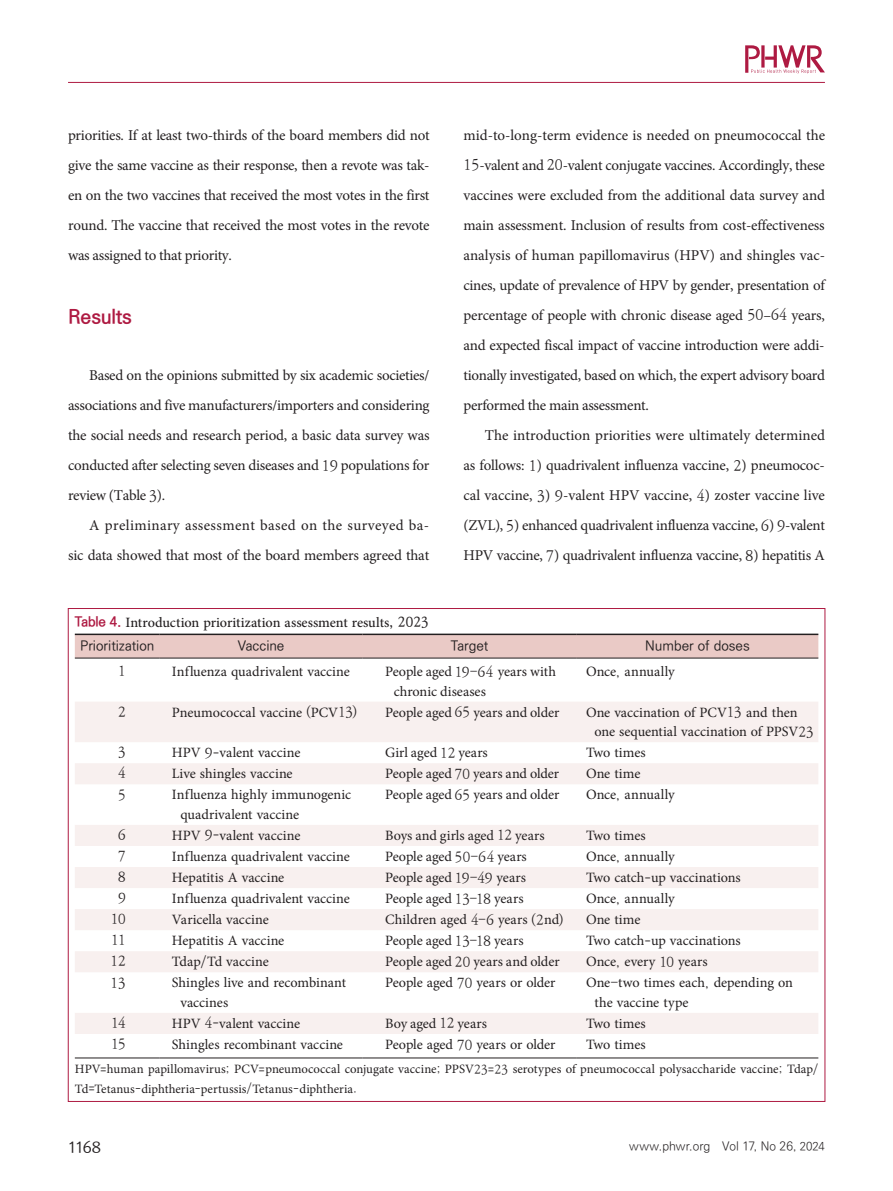
<style>
.page{position:relative;width:893px;height:1191px;background:#fff}
.page>*{position:absolute;margin:0;border:0;box-sizing:border-box;transform-origin:0 0}
.t1{font:700 19.5px "Ko Pub World Dotum";letter-spacing:-.015em;color:#ae1a42}
.t2{font:15px/30px "Minion Pro";letter-spacing:-.02em;color:#231f20;text-align:justify}
.t3{font:15px "Rix M Go PM";color:#231f20}
.t4{font:14.25px/19.5px "Minion Pro";color:#231f20}
.t5{font:500 14.25px "Minion Pro";letter-spacing:-.01em;color:#231f20}
.t6{font:500 13.5px "Ko Pub World Dotum";color:#231f20}
.t7{font:300 13.5px "Ko Pub World Batang";letter-spacing:-.045em;color:#231f20}
.t8{font:12.75px/19.5px "Minion Pro";color:#231f20}
.t9{font:300 12px "Ko Pub World Dotum";letter-spacing:.005em;color:#231f20}
.s1{font-family:"Ko Pub World Batang";font-weight:300;font-size:14.25px}
.s2{font-family:"Ko Pub World Dotum";font-weight:700;font-size:13.5px;color:#ae1a42}
.s3{font-family:"Ko Pub World Batang";font-size:13.5px}
.s4{font-family:"Ko Pub World Batang";font-weight:300;font-size:13.5px}
.s5{font-family:"Ko Pub World Batang";font-weight:300;font-size:12px}
.s6{font-size:11.25px}
</style>
<div class="page">
<hr style="left:68px;top:82px;width:757px;height:1px;background:#ae1a42">
<svg style="left:745px;top:45px;width:80px;height:28px"></svg>
<div style="left:75px;top:635px;width:743px;height:22px;background:#eacac6"></div>
<svg style="left:75px;top:702px;width:743px;height:332px;fill:#faf6f5"></svg>
<hr style="left:75px;top:633px;width:85px;height:2px;background:#231f20">
<hr style="left:160px;top:633px;width:202px;height:2px;background:#231f20">
<hr style="left:362px;top:633px;width:215px;height:2px;background:#231f20">
<hr style="left:577px;top:633px;width:241px;height:2px;background:#231f20">
<hr style="left:75px;top:657px;width:85px;height:1px;background:#231f20">
<hr style="left:160px;top:657px;width:202px;height:1px;background:#231f20">
<hr style="left:362px;top:657px;width:215px;height:1px;background:#231f20">
<hr style="left:577px;top:657px;width:241px;height:1px;background:#231f20">
<hr style="left:75px;top:1057px;width:85px;height:1px;background:#231f20">
<hr style="left:160px;top:1057px;width:202px;height:1px;background:#231f20">
<hr style="left:362px;top:1057px;width:215px;height:1px;background:#231f20">
<hr style="left:577px;top:1057px;width:241px;height:1px;background:#231f20">
<p class="t2" style="left:68px;top:120px;width:363px">priorities. If at least two-thirds of the board members did not give the same vaccine as their response, then a revote was tak&shy;en on the two vaccines that received the most votes in the first round. The vaccine that received the most votes in the revote was assigned to that priority.</p>
<h1 class="t1" style="left:68px;top:303px;width:66px">Results</h1>
<p class="t2" style="left:68px;top:360px;width:363px;text-indent:21px">Based on the opinions submitted by six academic societies/ associations and five manufacturers/importers and considering the social needs and research period, a basic data survey was conducted after selecting seven diseases and <span class="s1">19</span> populations for review (Table <span class="s1">3</span>).</p>
<p class="t2" style="left:68px;top:510px;width:363px;text-align:right">A preliminary assessment based on the surveyed ba-<br>sic data showed that most of the board members agreed that</p>
<p class="t2" style="left:463px;top:120px;width:363px">mid-to-long-term evidence is needed on pneumococcal the <span class="s1">15</span>-valent and <span class="s1">20</span>-valent conjugate vaccines. Accordingly, these vaccines were excluded from the additional data survey and main assessment. Inclusion of results from cost-effectiveness analysis of human papillomavirus (HPV) and shingles vac&shy;cines, update of prevalence of HPV by gender, presentation of percentage of people with chronic disease aged <span class="s1">50</span>–<span class="s1">64</span> years, and expected fiscal impact of vaccine introduction were addi&shy;tionally investigated, based on which, the expert advisory board performed the main assessment.</p>
<p class="t2" style="left:463px;top:420px;width:363px;text-indent:21px">The introduction priorities were ultimately determined as follows: <span class="s1">1</span>) quadrivalent influenza vaccine, <span class="s1">2</span>) pneumococ&shy;cal vaccine, <span class="s1">3</span>) <span class="s1">9</span>-valent HPV vaccine, <span class="s1">4</span>) zoster vaccine live (ZVL), <span class="s1">5</span>) enhanced quadrivalent influenza vaccine, <span class="s1">6</span>) <span class="s1">9</span>-valent HPV vaccine, <span class="s1">7</span>) quadrivalent influenza vaccine, <span class="s1">8</span>) hepatitis A</p>
<p class="t5" style="left:75px;top:612px;width:355px"><span class="s2">Table 4.</span> Introduction prioritization assessment results<span class="s3">, 2023</span></p>
<p class="t6" style="left:80px;top:636px;width:76px">Prioritization</p>
<p class="t6" style="left:238px;top:636px;width:48px">Vaccine</p>
<p class="t6" style="left:451px;top:636px;width:39px">Target</p>
<p class="t6" style="left:645px;top:636px;width:106px">Number of doses</p>
<p class="t7" style="left:118px;top:661px;width:9px">1</p>
<p class="t4" style="left:172px;top:662px;width:179px">Influenza quadrivalent vaccine</p>
<p class="t4" style="left:394px;top:662px;width:164px;text-indent:-9px">People aged <span class="s4">19–64</span> years with chronic diseases</p>
<p class="t4" style="left:586px;top:662px;width:90px">Once<span class="s4">,</span> annually</p>
<p class="t7" style="left:118px;top:701px;width:9px">2</p>
<p class="t4" style="left:172px;top:702px;width:186px">Pneumococcal vaccine <span class="s4">(</span>PCV<span class="s4">13)</span></p>
<p class="t4" style="left:385px;top:702px;width:176px">People aged <span class="s4">65</span> years and older</p>
<p class="t4" style="left:595px;top:702px;width:221px;text-indent:-9px">One vaccination of PCV<span class="s4">13</span> and then one sequential vaccination of PPSV<span class="s4">23</span></p>
<p class="t7" style="left:118px;top:742px;width:9px">3</p>
<p class="t4" style="left:172px;top:743px;width:130px">HPV <span class="s4">9-</span>valent vaccine</p>
<p class="t4" style="left:385px;top:743px;width:104px">Girl aged <span class="s4">12</span> years</p>
<p class="t4" style="left:586px;top:743px;width:61px">Two times</p>
<p class="t7" style="left:118px;top:763px;width:9px">4</p>
<p class="t4" style="left:172px;top:764px;width:122px">Live shingles vaccine</p>
<p class="t4" style="left:385px;top:764px;width:175px">People aged <span class="s4">70</span> years and older</p>
<p class="t4" style="left:586px;top:764px;width:56px">One time</p>
<p class="t7" style="left:118px;top:784px;width:9px">5</p>
<p class="t4" style="left:180px;top:785px;width:172px;text-indent:-9px">Influenza highly immunogenic quadrivalent vaccine</p>
<p class="t4" style="left:385px;top:785px;width:176px">People aged <span class="s4">65</span> years and older</p>
<p class="t4" style="left:586px;top:785px;width:90px">Once<span class="s4">,</span> annually</p>
<p class="t7" style="left:118px;top:825px;width:9px">6</p>
<p class="t4" style="left:172px;top:825px;width:130px">HPV <span class="s4">9-</span>valent vaccine</p>
<p class="t4" style="left:385px;top:825px;width:161px">Boys and girls aged <span class="s4">12</span> years</p>
<p class="t4" style="left:586px;top:825px;width:61px">Two times</p>
<p class="t7" style="left:118px;top:846px;width:9px">7</p>
<p class="t4" style="left:172px;top:847px;width:179px">Influenza quadrivalent vaccine</p>
<p class="t4" style="left:385px;top:847px;width:143px">People aged <span class="s4">50–64</span> years</p>
<p class="t4" style="left:586px;top:847px;width:90px">Once<span class="s4">,</span> annually</p>
<p class="t7" style="left:118px;top:867px;width:9px">8</p>
<p class="t4" style="left:172px;top:868px;width:114px">Hepatitis A vaccine</p>
<p class="t4" style="left:385px;top:868px;width:142px">People aged <span class="s4">19–49</span> years</p>
<p class="t4" style="left:586px;top:868px;width:156px">Two catch<span class="s4">-</span>up vaccinations</p>
<p class="t7" style="left:118px;top:888px;width:9px">9</p>
<p class="t4" style="left:172px;top:889px;width:179px">Influenza quadrivalent vaccine</p>
<p class="t4" style="left:385px;top:889px;width:140px">People aged <span class="s4">13–18</span> years</p>
<p class="t4" style="left:586px;top:889px;width:90px">Once<span class="s4">,</span> annually</p>
<p class="t7" style="left:111px;top:909px;width:16px">10</p>
<p class="t4" style="left:172px;top:910px;width:98px">Varicella vaccine</p>
<p class="t4" style="left:385px;top:910px;width:180px">Children aged <span class="s4">4–6</span> years <span class="s4">(2</span>nd<span class="s4">)</span></p>
<p class="t4" style="left:586px;top:910px;width:56px">One time</p>
<p class="t7" style="left:111px;top:930px;width:16px">11</p>
<p class="t4" style="left:172px;top:931px;width:114px">Hepatitis A vaccine</p>
<p class="t4" style="left:385px;top:931px;width:140px">People aged <span class="s4">13–18</span> years</p>
<p class="t4" style="left:586px;top:931px;width:156px">Two catch<span class="s4">-</span>up vaccinations</p>
<p class="t7" style="left:111px;top:951px;width:17px">12</p>
<p class="t4" style="left:172px;top:952px;width:98px">Tdap<span class="s4">/</span>Td vaccine</p>
<p class="t4" style="left:385px;top:952px;width:176px">People aged <span class="s4">20</span> years and older</p>
<p class="t4" style="left:586px;top:952px;width:123px">Once<span class="s4">,</span> every <span class="s4">10</span> years</p>
<p class="t7" style="left:111px;top:972px;width:17px">13</p>
<p class="t4" style="left:180px;top:973px;width:167px;text-indent:-9px">Shingles live and recombinant vaccines</p>
<p class="t4" style="left:385px;top:973px;width:172px">People aged <span class="s4">70</span> years or older</p>
<p class="t4" style="left:595px;top:973px;width:200px;text-indent:-9px">One<span class="s4">–</span>two times each<span class="s4">,</span> depending on the vaccine type</p>
<p class="t7" style="left:111px;top:1013px;width:16px">14</p>
<p class="t4" style="left:172px;top:1013px;width:130px">HPV <span class="s4">4-</span>valent vaccine</p>
<p class="t4" style="left:385px;top:1013px;width:103px">Boy aged <span class="s4">12</span> years</p>
<p class="t4" style="left:586px;top:1013px;width:61px">Two times</p>
<p class="t7" style="left:111px;top:1034px;width:16px">15</p>
<p class="t4" style="left:172px;top:1034px;width:173px">Shingles recombinant vaccine</p>
<p class="t4" style="left:385px;top:1034px;width:172px">People aged <span class="s4">70</span> years or older</p>
<p class="t4" style="left:586px;top:1034px;width:61px">Two times</p>
<p class="t8" style="left:75px;top:1059px;width:745px">HPV<span class="s5">=</span>human papillomavirus<span class="s5">;</span> PCV<span class="s5">=</span>pneumococcal conjugate vaccine<span class="s5">;</span> PPSV<span class="s5">23=23</span> serotypes of pneumococcal polysaccharide vaccine<span class="s5">;</span> Tdap<span class="s5">/<br></span>Td<span class="s5">=</span>Tetanus<span class="s5">-</span>diphtheria<span class="s5">-</span>pertussis<span class="s5">/</span>Tetanus<span class="s5">-</span>diphtheria<span class="s5">.</span></p>
<p class="t3" style="left:68px;top:1139px;width:35px">1168</p>
<p class="t9" style="left:629px;top:1137px;width:197px">www.phwr.org Vol 17<span class="s6">,</span> No 26<span class="s6">, 2024</span></p>
</div>
